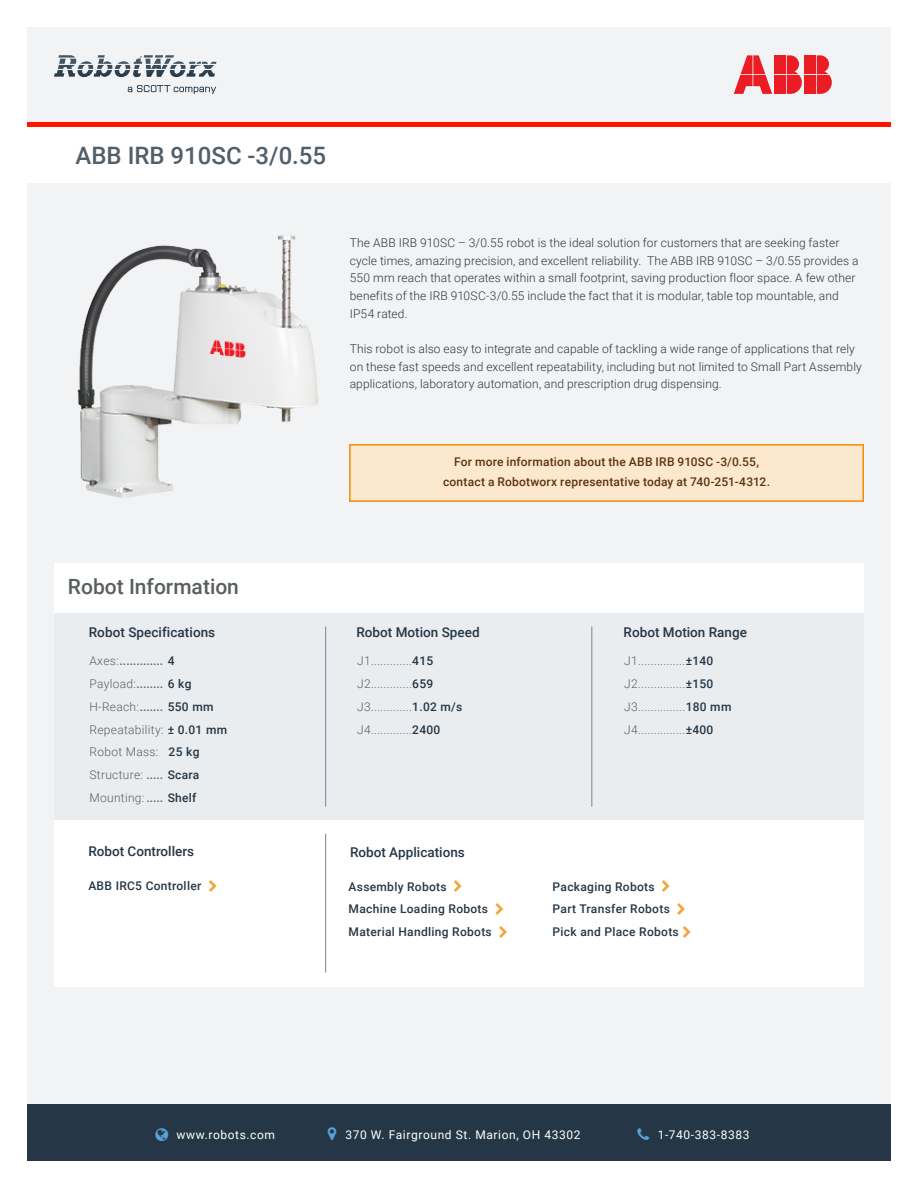
<style>
.page{position:relative;width:918px;height:1188px;background:#fff}
.page>*{position:absolute;margin:0;border:0;box-sizing:border-box;transform-origin:0 0}
.t1{font:500 24px "Roboto";color:#515f6b}
.t2{font:500 21px "Roboto";color:#595e61}
.t3{font:500 13.5px "Roboto";color:#253746}
.t4{font:300 12px/17.7px "Roboto";letter-spacing:.01em;color:#30363a}
.t5{font:300 12px/22.8px "Roboto";letter-spacing:.025em;color:#595e61}
.t6{font:500 12px/22.8px "Roboto";letter-spacing:.025em;color:#253746}
.t7{font:500 12px/19.8px "Roboto";letter-spacing:.015em;color:#5e3311;text-align:center}
.t8{font:12px "Roboto";letter-spacing:.05em;color:#fff}
.s1{font-weight:500}
.s2{font-weight:500;color:#253746}
</style>
<div class="page">
<div style="left:27px;top:27px;width:864px;height:1134px;background:#f1f3f4"></div>
<div style="left:54px;top:563px;width:810px;height:50px;background:#fff"></div>
<div style="left:54px;top:613px;width:810px;height:207px;background:#eaedef"></div>
<div style="left:54px;top:820px;width:810px;height:166px;background:#fff"></div>
<hr style="left:325px;top:627px;width:1px;height:180px;background:#768692">
<hr style="left:325px;top:834px;width:1px;height:139px;background:#768692">
<hr style="left:592px;top:627px;width:1px;height:180px;background:#768692">
<div style="left:27px;top:127px;width:864px;height:56px;background:#fff"></div>
<div style="left:27px;top:1105px;width:864px;height:56px;background:#253746"></div>
<img style="left:77px;top:235px;width:241px;height:263px">
<svg style="left:349px;top:444px;width:515px;height:58px;background:#fbe2c1"></svg>
<svg style="left:128px;top:85px;width:88px;height:9px"></svg>
<svg style="left:54px;top:55px;width:162px;height:22px"></svg>
<svg style="left:734px;top:55px;width:38px;height:39px"></svg>
<div style="left:775px;top:55px;width:11px;height:19px;background:#ec1c24"></div>
<svg style="left:787px;top:55px;width:15px;height:39px"></svg>
<div style="left:775px;top:75px;width:11px;height:19px;background:#ec1c24"></div>
<div style="left:805px;top:55px;width:11px;height:19px;background:#ec1c24"></div>
<svg style="left:817px;top:55px;width:15px;height:39px"></svg>
<div style="left:805px;top:75px;width:11px;height:19px;background:#ec1c24"></div>
<div style="left:27px;top:122px;width:864px;height:5px;background:#ff1500"></div>
<h1 class="t1" style="left:76px;top:138px;width:252px">ABB IRB 910SC -3/0.55</h1>
<p class="t4" style="left:350px;top:233px;width:510px">The ABB IRB 910SC – 3/0.55 robot is the ideal solution for customers that are seeking faster cycle times, amazing precision, and excellent reliability. The ABB IRB 910SC – 3/0.55 provides a 550 mm reach that operates within a small footprint, saving production floor space. A few other benefits of the IRB 910SC-3/0.55 include the fact that it is modular, table top mountable, and IP54 rated.</p>
<p class="t4" style="left:350px;top:339px;width:514px">This robot is also easy to integrate and capable of tackling a wide range of applications that rely on these fast speeds and excellent repeatability, including but not limited to Small Part Assembly applications, laboratory automation, and prescription drug dispensing.</p>
<p class="t7" style="left:443px;top:452px;width:328px">For more information about the ABB IRB 910SC -3/0.55, contact a Robotworx representative today at 740-251-4312.</p>
<h2 class="t2" style="left:68px;top:572px;width:173px">Robot Information</h2>
<p class="t3" style="left:89px;top:623px;width:128px">Robot Specifications</p>
<p class="t5" style="left:89px;top:649px;width:139px">Axes:<span class="s1">.............</span> <span class="s2">4<br></span>Payload:<span class="s1">........</span> <span class="s2">6 kg<br></span>H-Reach:<span class="s1">.......</span> <span class="s2">550 mm<br></span>Repeatability: <span class="s2">± 0.01 mm<br></span>Robot Mass: <span class="s2">25 kg<br></span>Structure: <span class="s1">.....</span> <span class="s2">Scara<br></span>Mounting: <span class="s1">.....</span> <span class="s2">Shelf</span></p>
<p class="t3" style="left:88px;top:842px;width:107px">Robot Controllers</p>
<p class="t6" style="left:88px;top:874px;width:114px">ABB IRC5 Controller</p>
<p class="t3" style="left:357px;top:623px;width:125px">Robot Motion Speed</p>
<p class="t5" style="left:357px;top:649px;width:107px">J1.............<span class="s2">415<br></span>J2.............<span class="s2">659<br></span>J3.............<span class="s2">1.02 m/s<br></span>J4.............<span class="s2">2400</span></p>
<p class="t3" style="left:624px;top:623px;width:125px">Robot Motion Range</p>
<p class="t5" style="left:624px;top:649px;width:109px">J1...............<span class="s2">±140<br></span>J2...............<span class="s2">±150<br></span>J3...............<span class="s2">180 mm<br></span>J4...............<span class="s2">±400</span></p>
<p class="t3" style="left:350px;top:842px;width:116px">Robot Applications</p>
<p class="t6" style="left:349px;top:874px;width:145px">Assembly Robots<br>Machine Loading Robots<br>Material Handling Robots</p>
<p class="t6" style="left:553px;top:874px;width:128px">Packaging Robots<br>Part Transfer Robots<br>Pick and Place Robots</p>
<p class="t8" style="left:177px;top:1126px;width:100px">www.robots.com</p>
<p class="t8" style="left:345px;top:1126px;width:237px">370 W. Fairground St. Marion, OH 43302</p>
<p class="t8" style="left:658px;top:1126px;width:93px">1-740-383-8383</p>
</div>
